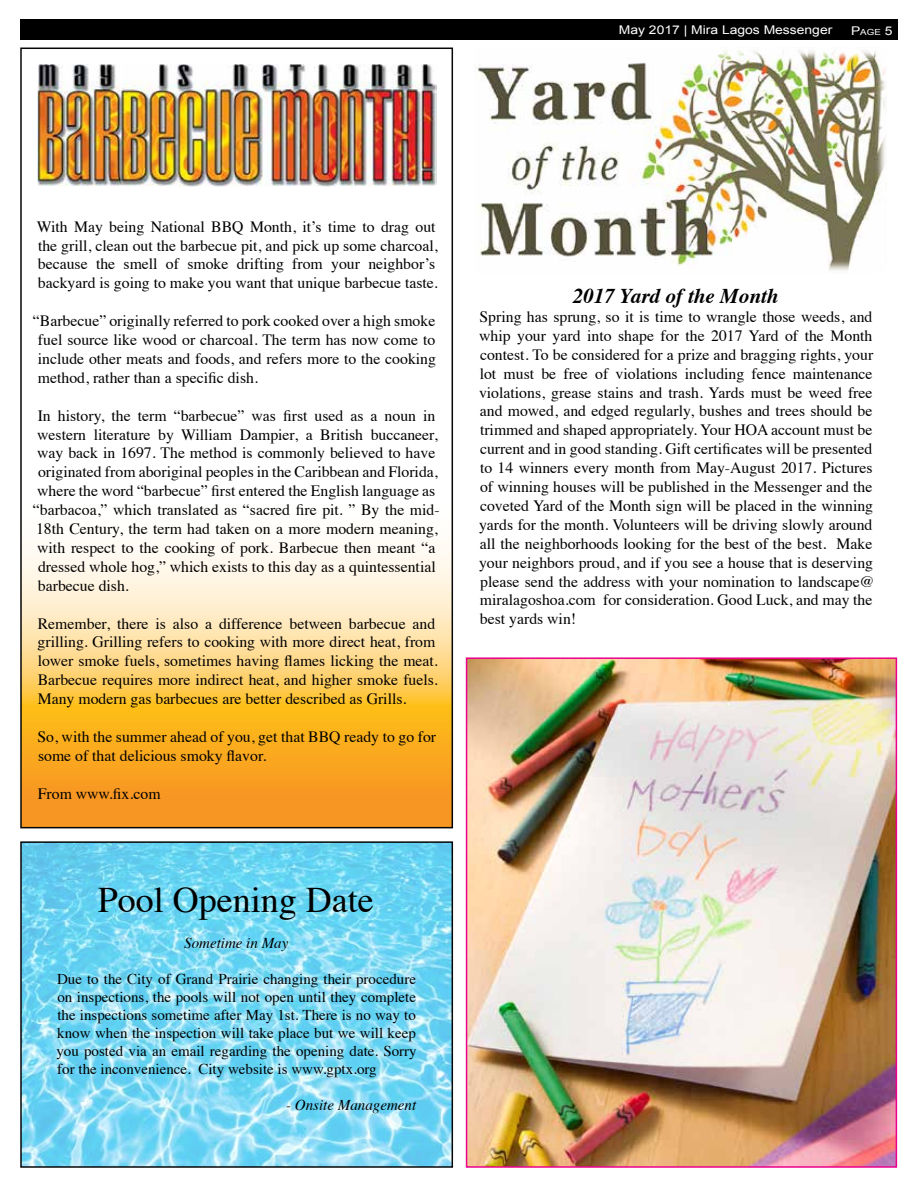
<style>
.page{position:relative;width:918px;height:1188px;background:#fff}
.page>*{position:absolute;margin:0;border:0;box-sizing:border-box;transform-origin:0 0}
.t1{font:36px "Times";color:#000}
.t2{font:italic 700 21px "Times";color:#000}
.t3{font:15.75px/18.9px "Times";color:#000}
.t4{font:15px/18px "Times";color:#000;text-align:justify}
.t5{font:italic 15px "Times";color:#000}
.t6{font:12px "Arial";color:#fff;scale:1.16 1}
.t7{font:8.4px "Arial";color:#fff;scale:1.16 1}
.s1{font-size:12px}
</style>
<div class="page">
<svg style="left:20px;top:47px;width:434px;height:782px"></svg>
<img style="left:37px;top:65px;width:399px;height:121px">
<div style="left:20px;top:20px;width:878px;height:20px;background:#000"></div>
<svg style="left:20px;top:841px;width:434px;height:327px;background:#7bd4ef"></svg>
<img style="left:477px;top:50px;width:408px;height:221px">
<img style="left:469px;top:660px;width:425px;height:505px">
<div style="left:466px;top:657px;width:431px;height:511px;border:2px solid #ec008c"></div>
<p class="t6" style="left:619px;top:22px;width:186px">May 2017 | Mira Lagos Messenger</p>
<p class="t7" style="left:851px;top:27px;width:37px"><span class="s1">P</span>age <span class="s1">5</span></p>
<p class="t3" style="left:37px;top:216px;width:403px">With May being National BBQ Month, it’s time to drag out the grill, clean out the barbecue pit, and pick up some charcoal, because the smell of smoke drifting from your neighbor’s backyard is going to make you want that unique barbecue taste.</p>
<p class="t3" style="left:38px;top:310px;width:400px;text-align:justify;text-indent:-5px">“Barbecue” originally referred to pork cooked over a high smoke fuel source like wood or charcoal. The term has now come to include other meats and foods, and refers more to the cooking method, rather than a specific dish.</p>
<p class="t3" style="left:38px;top:405px;width:399px">In history, the term “barbecue” was first used as a noun in</p>
<p class="t3" style="left:37px;top:423px;width:402px">western literature by William Dampier, a British buccaneer,</p>
<p class="t3" style="left:37px;top:442px;width:400px">way back in 1697. The method is commonly believed to have</p>
<p class="t3" style="left:38px;top:461px;width:401px">originated from aboriginal peoples in the Caribbean and Florida,</p>
<p class="t3" style="left:37px;top:480px;width:400px">where the word “barbecue” first entered the English language as</p>
<p class="t3" style="left:33px;top:499px;width:408px">“barbacoa,” which translated as “sacred fire pit. ” By the mid-</p>
<p class="t3" style="left:36px;top:518px;width:403px">18th Century, the term had taken on a more modern meaning,</p>
<p class="t3" style="left:37px;top:537px;width:400px">with respect to the cooking of pork. Barbecue then meant “a</p>
<p class="t3" style="left:38px;top:556px;width:399px">dressed whole hog,” which exists to this day as a quintessential</p>
<p class="t3" style="left:38px;top:575px;width:92px">barbecue dish.</p>
<p class="t3" style="left:38px;top:612px;width:402px">Remember, there is also a difference between barbecue and grilling. Grilling refers to cooking with more direct heat, from lower smoke fuels, sometimes having flames licking the meat.<br>Barbecue requires more indirect heat, and higher smoke fuels.<br>Many modern gas barbecues are better described as Grills.</p>
<p class="t3" style="left:38px;top:726px;width:400px">So, with the summer ahead of you, get that BBQ ready to go for some of that delicious smoky flavor.</p>
<p class="t3" style="left:38px;top:783px;width:124px">From www.fix.com</p>
<h1 class="t1" style="left:98px;top:866px;width:277px">Pool Opening Date</h1>
<p class="t5" style="left:184px;top:930px;width:106px">Sometime in May</p>
<p class="t4" style="left:56px;top:969px;width:362px">Due to the City of Grand Prairie changing their procedure on inspections, the pools will not open until they complete the inspections sometime after May 1st. There is no way to know when the inspection will take place but we will keep you posted via an email regarding the opening date. Sorry for the inconvenience. City website is www.gptx.org</p>
<p class="t5" style="left:286px;top:1092px;width:131px">- Onsite Management</p>
<h2 class="t2" style="left:573px;top:276px;width:207px">2017 Yard of the Month</h2>
<p class="t3" style="left:479px;top:306px;width:397px;text-align:justify">Spring has sprung, so it is time to wrangle those weeds, and whip your yard into shape for the 2017 Yard of the Month contest. To be considered for a prize and bragging rights, your lot must be free of violations including fence maintenance violations, grease stains and trash. Yards must be weed free and mowed, and edged regularly, bushes and trees should be trimmed and shaped appropriately. Your HOA account must be current and in good standing. Gift certificates will be presented to 14 winners every month from May-August 2017. Pictures of winning houses will be published in the Messenger and the coveted Yard of the Month sign will be placed in the winning yards for the month. Volunteers will be driving slowly around all the neighborhoods looking for the best of the best. Make your neighbors proud, and if you see a house that is deserving please send the address with your nomination to landscape@ miralagoshoa.com for consideration. Good Luck, and may the best yards win!</p>
</div>
